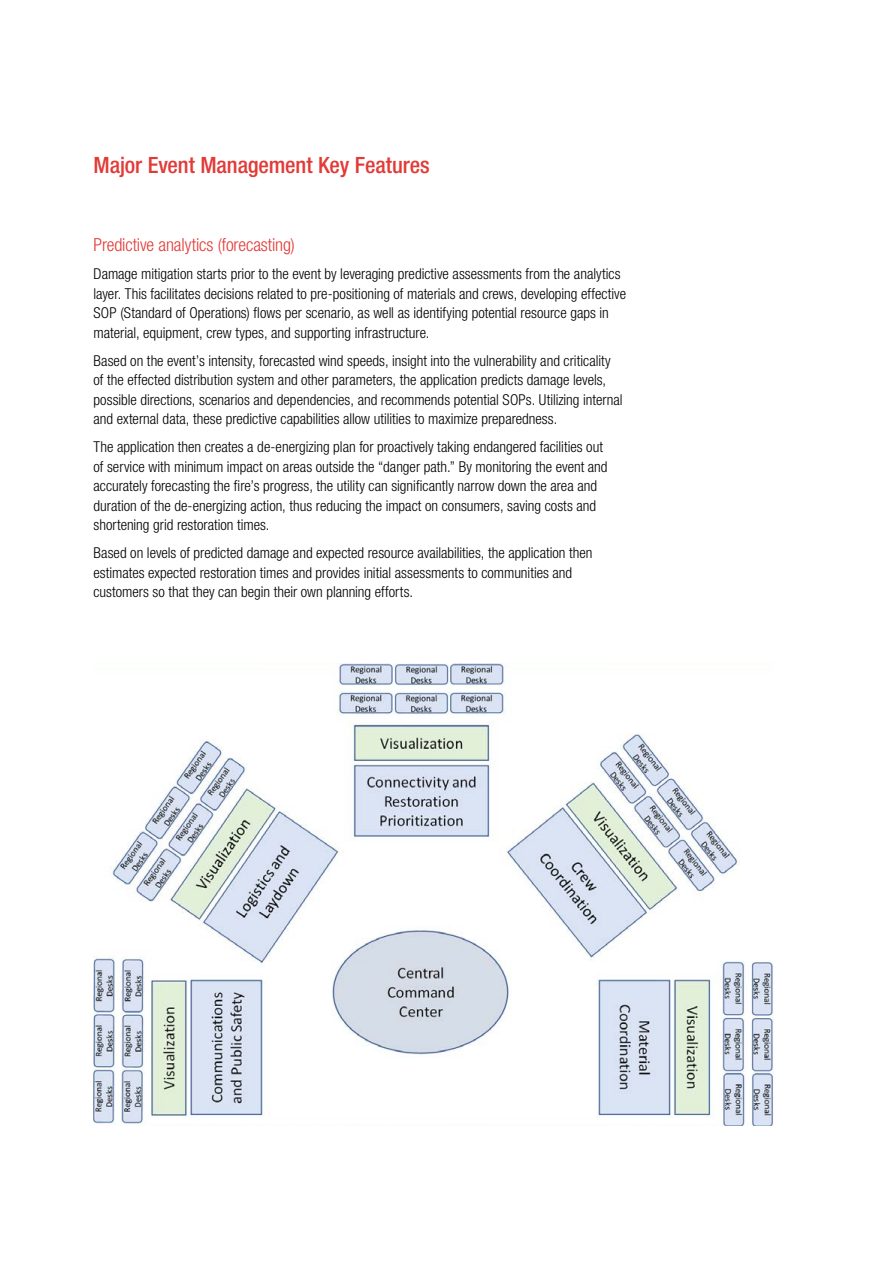
<style>
.page{position:relative;width:893px;height:1263px;background:#fff}
.page>*{position:absolute;margin:0;border:0;box-sizing:border-box;transform-origin:0 0}
.t1{font:500 condensed 22.5px "Helvetica Neue LT Std";letter-spacing:-.005em;color:#e23b37}
.t2{font:300 condensed 18px "Helvetica Neue LT Std";letter-spacing:-.005em;color:#e23b37}
.t3{font:300 condensed 15px/19.5px "Helvetica Neue LT Std";color:#000}
</style>
<div class="page">
<img style="left:94px;top:663px;width:680px;height:462px">
<h1 class="t1" style="left:94px;top:152px;width:338px">Major Event Management Key Features</h1>
<p class="t2" style="left:94px;top:234px;width:203px">Predictive analytics (forecasting)</p>
<p class="t3" style="left:94px;top:264px;width:534px">Damage mitigation starts prior to the event by leveraging predictive assessments from the analytics layer. This facilitates decisions related to pre-positioning of materials and crews, developing effective SOP (Standard of Operations) flows per scenario, as well as identifying potential resource gaps in material, equipment, crew types, and supporting infrastructure.</p>
<p class="t3" style="left:94px;top:350px;width:530px">Based on the event’s intensity, forecasted wind speeds, insight into the vulnerability and criticality of the effected distribution system and other parameters, the application predicts damage levels, possible directions, scenarios and dependencies, and recommends potential SOPs. Utilizing internal and external data, these predictive capabilities allow utilities to maximize preparedness.</p>
<p class="t3" style="left:94px;top:437px;width:516px">The application then creates a de-energizing plan for proactively taking endangered facilities out of service with minimum impact on areas outside the “danger path.” By monitoring the event and accurately forecasting the fire’s progress, the utility can significantly narrow down the area and duration of the de-energizing action, thus reducing the impact on consumers, saving costs and shortening grid restoration times.</p>
<p class="t3" style="left:94px;top:543px;width:501px">Based on levels of predicted damage and expected resource availabilities, the application then estimates expected restoration times and provides initial assessments to communities and customers so that they can begin their own planning efforts.</p>
</div>
